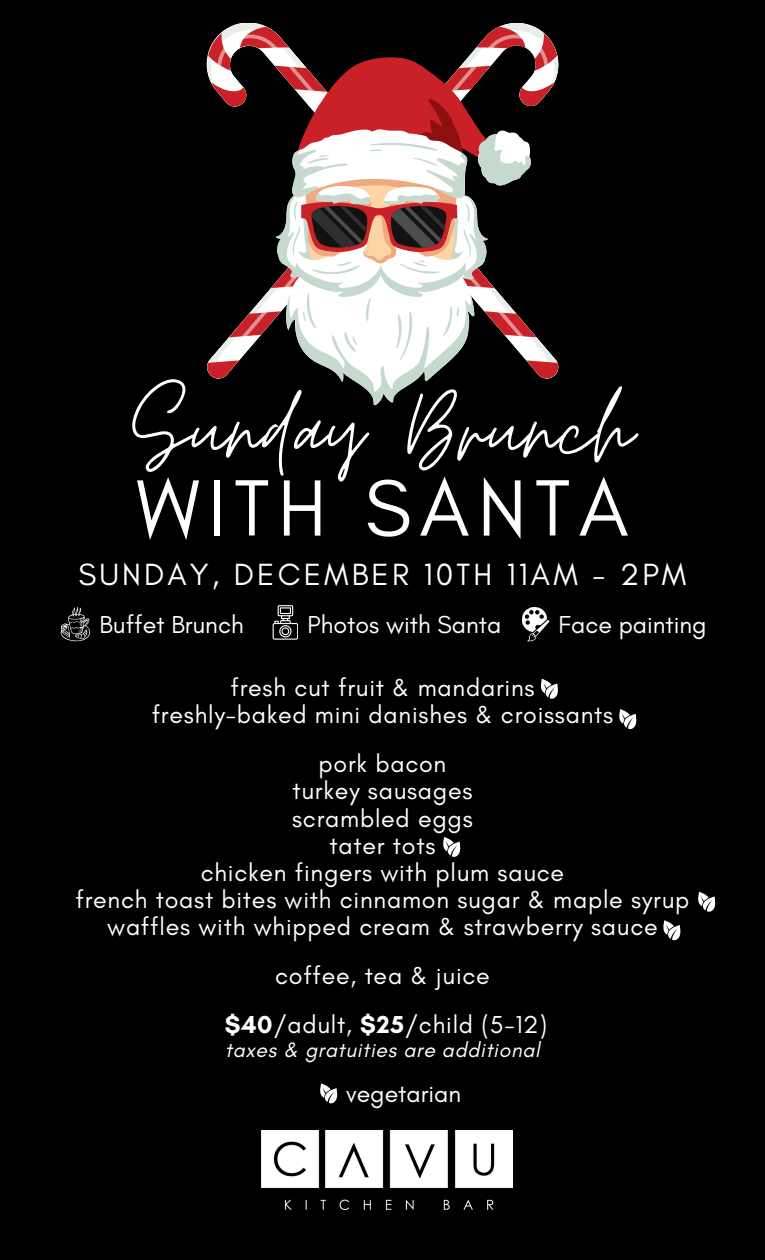
<style>
.page{position:relative;width:765px;height:1260px;background:#000}
.page>*{position:absolute;margin:0;border:0;box-sizing:border-box;transform-origin:0 0}
.t1{font:115px "Moon Time";color:#fff}
.t2{font:81.25px "Glacial Indifference";letter-spacing:.1em;color:#fff}
.t3{font:31.25px "Glacial Indifference";letter-spacing:.1em;color:#fff}
.t4{font:25px "Glacial Indifference";letter-spacing:.03em;color:#fff}
.t5{font:25px "Glacial Indifference";color:#fff}
.t6{font:italic 21.25px "Glacial Indifference";letter-spacing:.03em;color:#fff}
.s1{font-weight:700}
</style>
<div class="page">
<svg style="left:207px;top:27px;width:351px;height:378px"></svg>
<svg style="left:61px;top:607px;width:29px;height:34px"></svg>
<svg style="left:273px;top:605px;width:25px;height:35px"></svg>
<svg style="left:521px;top:607px;width:28px;height:34px"></svg>
<img style="left:262px;top:1130px;width:250px;height:80px">
<svg style="left:540px;top:679px;width:18px;height:20px"></svg>
<svg style="left:619px;top:709px;width:18px;height:21px"></svg>
<svg style="left:443px;top:837px;width:18px;height:20px"></svg>
<svg style="left:698px;top:892px;width:18px;height:20px"></svg>
<svg style="left:663px;top:920px;width:18px;height:21px"></svg>
<svg style="left:320px;top:1083px;width:18px;height:21px"></svg>
<p class="t1" style="left:132px;top:361px;width:502px">Sunday Brunch</p>
<p class="t2" style="left:136px;top:458px;width:494px">WITH SANTA</p>
<p class="t3" style="left:79px;top:556px;width:609px">SUNDAY, DECEMBER 10TH 11AM - 2PM</p>
<p class="t5" style="left:100px;top:609px;width:146px">Buffet Brunch</p>
<p class="t5" style="left:308px;top:609px;width:195px">Photos with Santa</p>
<p class="t5" style="left:559px;top:609px;width:150px">Face painting</p>
<p class="t4" style="left:230px;top:672px;width:306px">fresh cut fruit &amp; mandarins</p>
<p class="t4" style="left:152px;top:700px;width:463px">freshly-baked mini danishes &amp; croissants</p>
<p class="t4" style="left:319px;top:748px;width:129px">pork bacon</p>
<p class="t4" style="left:292px;top:776px;width:182px">turkey sausages</p>
<p class="t4" style="left:292px;top:803px;width:182px">scrambled eggs</p>
<p class="t4" style="left:330px;top:830px;width:107px">tater tots</p>
<p class="t4" style="left:201px;top:857px;width:365px">chicken fingers with plum sauce</p>
<p class="t4" style="left:75px;top:884px;width:616px">french toast bites with cinnamon sugar &amp; maple syrup</p>
<p class="t4" style="left:107px;top:912px;width:552px">waffles with whipped cream &amp; strawberry sauce</p>
<p class="t4" style="left:275px;top:960px;width:216px">coffee, tea &amp; juice</p>
<p class="t4" style="left:225px;top:1009px;width:324px"><span class="s1">$40</span>/adult, <span class="s1">$25</span>/child (5-12)</p>
<p class="t6" style="left:225px;top:1037px;width:316px">taxes &amp; gratuities are additional</p>
<p class="t5" style="left:346px;top:1078px;width:117px">vegetarian</p>
</div>
